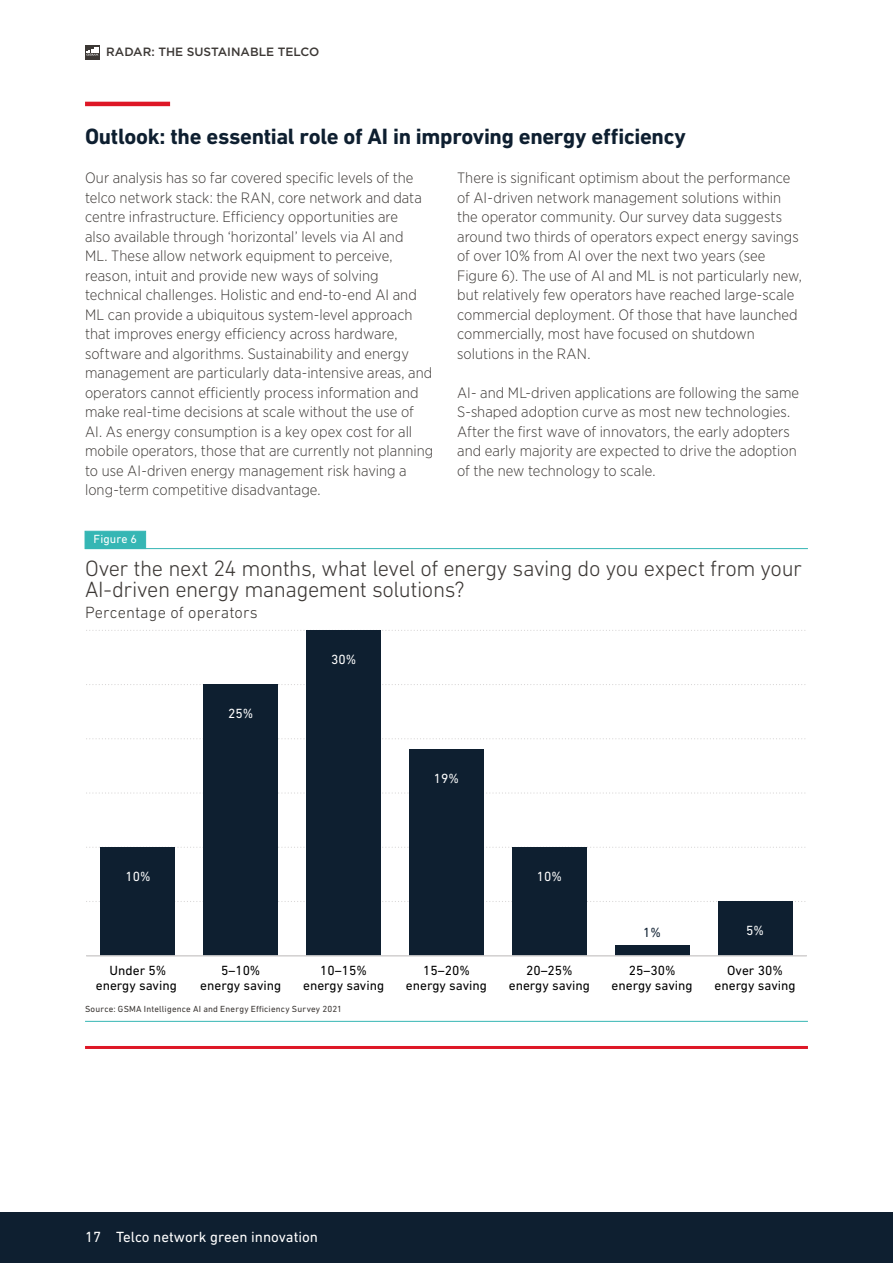
<style>
.page{position:relative;width:893px;height:1263px;background:#fff}
.page>*{position:absolute;margin:0;border:0;box-sizing:border-box;transform-origin:0 0}
.t1{font:300 22.5px/21px "DIN Next LT Pro";letter-spacing:-.02em;color:#3c3835}
.t2{font:700 22.5px "DIN Next LT Pro";letter-spacing:-.015em;color:#0e1f30}
.t3{font:300 16.5px "DIN Next LT Pro";letter-spacing:.005em;color:#3c3835}
.t4{font:300 15px/19.5px "Gotham Narrow";letter-spacing:.005em;color:#3c3835}
.t5{font:15px "DIN Next LT Pro";color:#fff}
.t6{font:13.5px/15px "DIN Next LT Pro";color:#000;text-align:center}
.t7{font:13.5px "DIN Next LT Pro";color:#fff}
.t8{font:13.5px "DIN Next LT Pro";color:#0e1f30}
.t9{font:500 12px "Gotham";color:#3c3835}
.t10{font:12px "DIN Next LT Pro";letter-spacing:.01em;color:#fff}
.t11{font:9px "DIN Next LT Pro";letter-spacing:.02em;color:#3c3835}
</style>
<div class="page">
<div style="left:0;top:1212px;width:893px;height:51px;background:#0e1f30"></div>
<svg style="left:85px;top:45px;width:15px;height:15px"></svg>
<svg style="left:86px;top:48px;width:13px;height:8px"></svg>
<hr style="left:85px;top:102px;width:85px;height:4px;background:#de1726">
<div style="left:85px;top:531px;width:61px;height:18px;background:#35b6b4;border:1px solid #35b6b4"></div>
<hr style="left:85px;top:548px;width:723px;height:1px;background:#35b6b4">
<hr style="left:85px;top:1021px;width:723px;height:1px;background:#35b6b4">
<hr style="left:85px;top:1046px;width:723px;height:3px;background:#de1726">
<svg style="left:89px;top:901px;width:717px;height:1px"></svg>
<svg style="left:89px;top:847px;width:717px;height:1px"></svg>
<svg style="left:89px;top:792px;width:716px;height:1px"></svg>
<svg style="left:89px;top:738px;width:717px;height:1px"></svg>
<svg style="left:89px;top:684px;width:717px;height:1px"></svg>
<svg style="left:89px;top:630px;width:717px;height:1px"></svg>
<div style="left:101px;top:847px;width:74px;height:109px;background:#0e1f30"></div>
<div style="left:204px;top:684px;width:74px;height:272px;background:#0e1f30"></div>
<div style="left:307px;top:630px;width:74px;height:326px;background:#0e1f30"></div>
<div style="left:409px;top:750px;width:75px;height:206px;background:#0e1f30"></div>
<div style="left:512px;top:847px;width:74px;height:109px;background:#0e1f30"></div>
<div style="left:615px;top:945px;width:74px;height:11px;background:#0e1f30"></div>
<div style="left:718px;top:901px;width:74px;height:55px;background:#0e1f30"></div>
<hr style="left:87px;top:955px;width:719px;height:1px;background:#d4d2d2">
<p class="t9" style="left:106px;top:44px;width:214px">RADAR: THE SUSTAINABLE TELCO</p>
<h1 class="t2" style="left:85px;top:124px;width:602px">Outlook: the essential role of AI in improving energy efficiency</h1>
<p class="t4" style="left:85px;top:168px;width:350px">Our analysis has so far covered specific levels of the telco network stack: the RAN, core network and data centre infrastructure. Efficiency opportunities are<br>also available through ‘horizontal’ levels via AI and<br>ML. These allow network equipment to perceive, reason, intuit and provide new ways of solving technical challenges. Holistic and end-to-end AI and ML can provide a ubiquitous system-level approach that improves energy efficiency across hardware, software and algorithms. Sustainability and energy management are particularly data-intensive areas, and operators cannot efficiently process information and make real-time decisions at scale without the use of AI. As energy consumption is a key opex cost for all mobile operators, those that are currently not planning to use AI-driven energy management risk having a long-term competitive disadvantage.</p>
<p class="t4" style="left:457px;top:168px;width:346px">There is significant optimism about the performance of AI-driven network management solutions within the operator community. Our survey data suggests around two thirds of operators expect energy savings of over 10% from AI over the next two years (see Figure 6). The use of AI and ML is not particularly new, but relatively few operators have reached large-scale commercial deployment. Of those that have launched commercially, most have focused on shutdown solutions in the RAN.</p>
<p class="t4" style="left:457px;top:383px;width:344px">AI- and ML-driven applications are following the same S-shaped adoption curve as most new technologies.<br>After the first wave of innovators, the early adopters and early majority are expected to drive the adoption of the new technology to scale.</p>
<p class="t10" style="left:94px;top:532px;width:45px">Figure 6</p>
<h1 class="t1" style="left:85px;top:557px;width:718px">Over the next 24 months, what level of energy saving do you expect from your<br>AI-driven energy management solutions?</h1>
<p class="t3" style="left:85px;top:603px;width:174px">Percentage of operators</p>
<p class="t7" style="left:228px;top:705px;width:27px">25%</p>
<p class="t7" style="left:331px;top:652px;width:27px">30%</p>
<p class="t7" style="left:434px;top:771px;width:27px">19%</p>
<p class="t7" style="left:125px;top:868px;width:27px">10%</p>
<p class="t7" style="left:537px;top:868px;width:27px">10%</p>
<p class="t8" style="left:643px;top:924px;width:19px">1%</p>
<p class="t7" style="left:746px;top:923px;width:19px">5%</p>
<p class="t6" style="left:96px;top:963px;width:83px">Under 5% energy saving</p>
<p class="t6" style="left:200px;top:963px;width:83px">5–10% energy saving</p>
<p class="t6" style="left:303px;top:963px;width:83px">10–15% energy saving</p>
<p class="t6" style="left:406px;top:963px;width:83px">15–20% energy saving</p>
<p class="t6" style="left:509px;top:963px;width:83px">20–25% energy saving</p>
<p class="t6" style="left:612px;top:963px;width:83px">25–30% energy saving</p>
<p class="t6" style="left:714px;top:963px;width:83px">Over 30% energy saving</p>
<p class="t11" style="left:85px;top:1004px;width:259px">Source: GSMA Intelligence AI and Energy Efficiency Survey 2021</p>
<p class="t5" style="left:85px;top:1228px;width:235px">17 Telco network green innovation</p>
</div>
